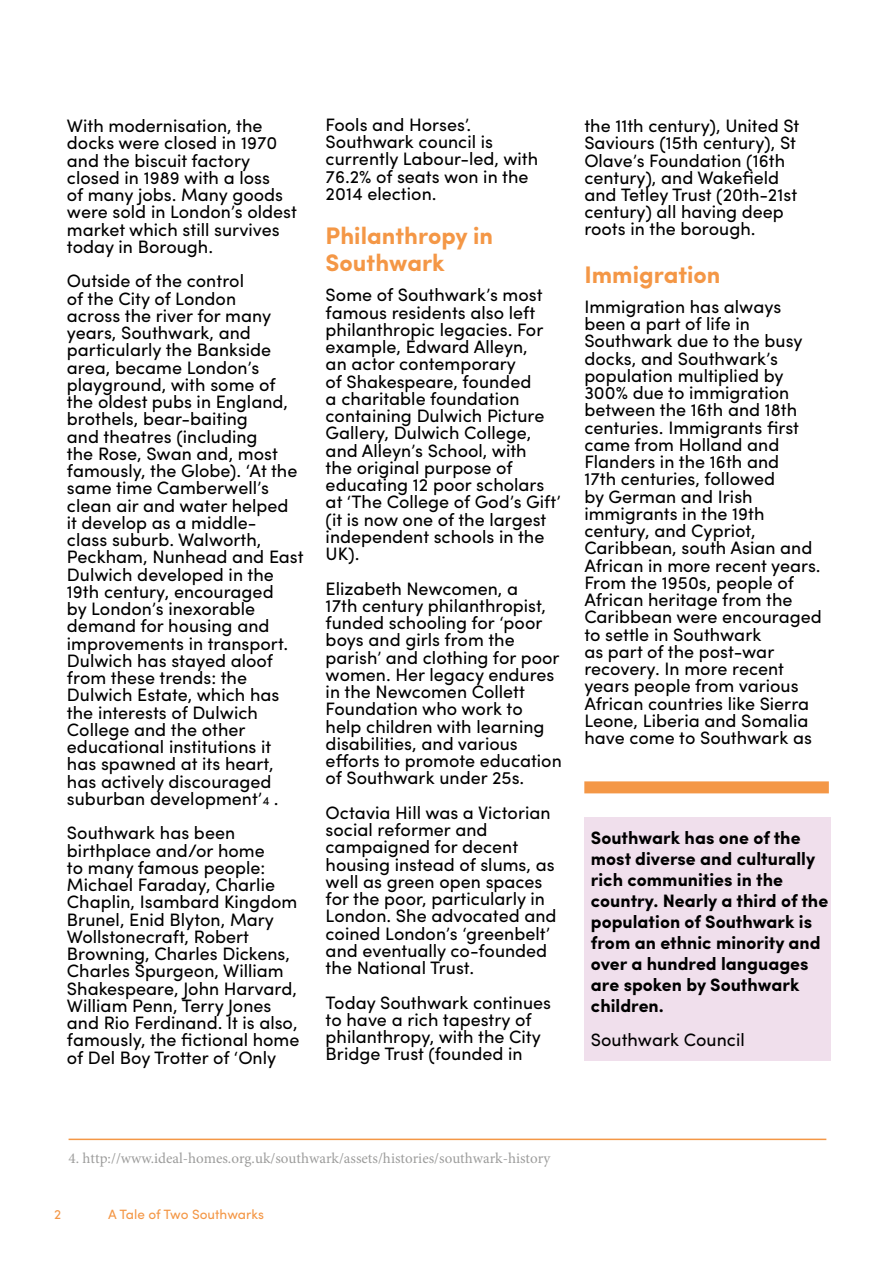
<style>
.page{position:relative;width:893px;height:1263px;background:#fff}
.page>*{position:absolute;margin:0;border:0;box-sizing:border-box;transform-origin:0 0}
.t1{font:700 24px/27px "Sofia Pro";color:#f49746}
.t2{font:18px/17.2px "Sofia Pro";color:#000}
.t3{font:700 18px/21px "Sofia Pro";color:#000}
.t4{font:15px "Minion Pro";color:#9d9d9c}
.t5{font:13.5px "Sofia Pro";color:#f49746}
.s1{font-size:12px}
</style>
<div class="page">
<hr style="left:69px;top:1138px;width:757px;height:2px;background:#f49746">
<div style="left:584px;top:817px;width:247px;height:244px;background:#f0dfec"></div>
<div style="left:584px;top:781px;width:245px;height:12px;background:#f49746"></div>
<p class="t2" style="left:67px;top:116px;width:231px">With modernisation, the docks were closed in 1970 and the biscuit factory closed in 1989 with a loss<br>of many jobs. Many goods were sold in London’s oldest market which still survives today in Borough.</p>
<p class="t2" style="left:67px;top:271px;width:238px">Outside of the control<br>of the City of London<br>across the river for many years, Southwark, and particularly the Bankside area, became London’s playground, with some of the oldest pubs in England, brothels, bear-baiting<br>and theatres (including<br>the Rose, Swan and, most famously, the Globe). ‘At the same time Camberwell’s clean air and water helped<br>it develop as a middle-<br>class suburb. Walworth,<br>Peckham, Nunhead and East<br>Dulwich developed in the<br>19th century, encouraged<br>by London’s inexorable demand for housing and improvements in transport.<br>Dulwich has stayed aloof from these trends: the<br>Dulwich Estate, which has the interests of Dulwich<br>College and the other educational institutions it has spawned at its heart, has actively discouraged suburban development’<span class="s1">4</span> .</p>
<p class="t2" style="left:67px;top:823px;width:234px">Southwark has been birthplace and/or home<br>to many famous people:<br>Michael Faraday, Charlie<br>Chaplin, Isambard Kingdom<br>Brunel, Enid Blyton, Mary<br>Wollstonecraft, Robert<br>Browning, Charles Dickens,<br>Charles Spurgeon, William<br>Shakespeare, John Harvard,<br>William Penn, Terry Jones and Rio Ferdinand. It is also, famously, the fictional home of Del Boy Trotter of ‘Only</p>
<p class="t2" style="left:326px;top:115px;width:214px">Fools and Horses’.<br>Southwark council is currently Labour-led, with<br>76.2% of seats won in the<br>2014 election.</p>
<h1 class="t1" style="left:326px;top:221px;width:169px">Philanthropy in<br>Southwark</h1>
<p class="t2" style="left:326px;top:285px;width:237px">Some of Southwark’s most famous residents also left philanthropic legacies. For example, Edward Alleyn,<br>an actor contemporary<br>of Shakespeare, founded<br>a charitable foundation containing Dulwich Picture<br>Gallery, Dulwich College, and Alleyn’s School, with<br>the original purpose of educating 12 poor scholars at ‘The College of God’s Gift’ (it is now one of the largest independent schools in the<br>UK).</p>
<p class="t2" style="left:326px;top:578px;width:238px">Elizabeth Newcomen, a<br>17th century philanthropist, funded schooling for ‘poor boys and girls from the parish’ and clothing for poor women. Her legacy endures in the Newcomen Collett<br>Foundation who work to help children with learning disabilities, and various efforts to promote education of Southwark under 25s.</p>
<p class="t2" style="left:326px;top:803px;width:232px">Octavia Hill was a Victorian social reformer and campaigned for decent housing instead of slums, as well as green open spaces for the poor, particularly in<br>London. She advocated and coined London’s ‘greenbelt’ and eventually co-founded the National Trust.</p>
<p class="t2" style="left:326px;top:992px;width:227px">Today Southwark continues to have a rich tapestry of philanthropy, with the City<br>Bridge Trust (founded in</p>
<p class="t2" style="left:584px;top:116px;width:217px">the 11th century), United St<br>Saviours (15th century), St<br>Olave’s Foundation (16th century), and Wakefield and Tetley Trust (20th-21st century) all having deep roots in the borough.</p>
<h1 class="t1" style="left:584px;top:260px;width:138px">Immigration</h1>
<p class="t2" style="left:584px;top:297px;width:239px">Immigration has always been a part of life in<br>Southwark due to the busy docks, and Southwark’s population multiplied by<br>300% due to immigration between the 16th and 18th centuries. Immigrants first came from Holland and<br>Flanders in the 16th and<br>17th centuries, followed<br>by German and Irish immigrants in the 19th century, and Cypriot,<br>Caribbean, south Asian and<br>African in more recent years.<br>From the 1950s, people of<br>African heritage from the<br>Caribbean were encouraged to settle in Southwark<br>as part of the post-war recovery. In more recent years people from various<br>African countries like Sierra<br>Leone, Liberia and Somalia have come to Southwark as</p>
<p class="t3" style="left:591px;top:826px;width:239px">Southwark has one of the most diverse and culturally rich communities in the country. Nearly a third of the population of Southwark is from an ethnic minority and over a hundred languages are spoken by Southwark children.</p>
<p class="t2" style="left:591px;top:1029px;width:155px">Southwark Council</p>
<p class="t4" style="left:69px;top:1148px;width:483px">4. http://www.ideal-homes.org.uk/southwark/assets/histories/southwark-history</p>
<p class="t5" style="left:54px;top:1204px;width:9px">2</p>
<p class="t5" style="left:108px;top:1204px;width:158px">A Tale of Two Southwarks</p>
</div>
